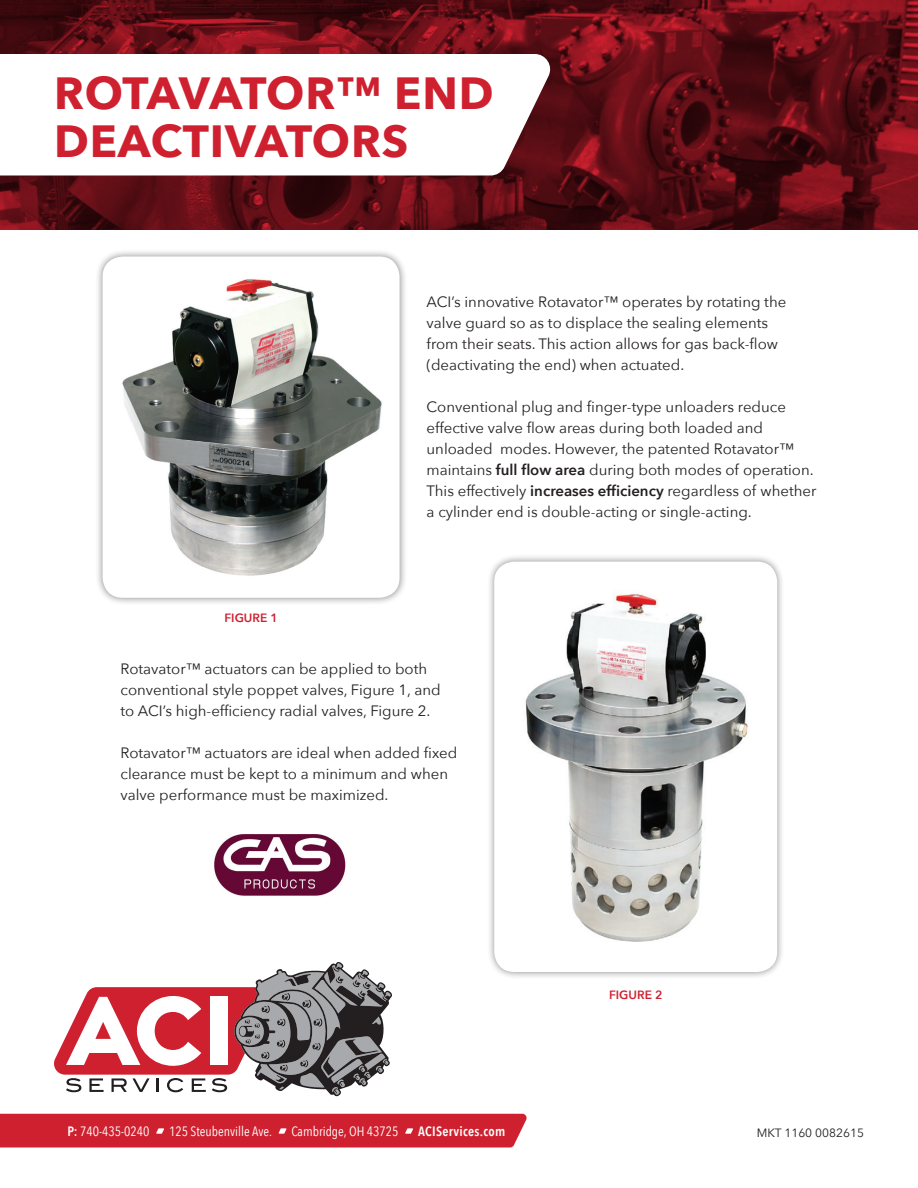
<style>
.page{position:relative;width:918px;height:1188px;background:#fff}
.page>*{position:absolute;margin:0;border:0;box-sizing:border-box;transform-origin:0 0}
.t1{font:700 45px/48px "Avenir Next";letter-spacing:.015em;color:#cf202f}
.t2{font:15px/21px "Avenir Next";color:#231f20}
.t3{font:13.5px "Avenir Next Condensed";color:#fff}
.t4{font:600 13.5px "Avenir Next Condensed";letter-spacing:.025em;color:#fff}
.t5{font:12px "Avenir Next";color:#231f20}
.t6{font:600 12px "Avenir Next";color:#cf202f}
.s1{font-weight:600}
</style>
<div class="page">
<img style="left:0;top:0;width:918px;height:230px">
<svg style="left:54px;top:962px;width:338px;height:135px"></svg>
<div style="left:0;top:1114px;width:527px;height:34px;background:#cf202f"></div>
<svg style="left:0;top:54px;width:554px;height:122px"></svg>
<div style="left:95px;top:249px;width:312px;height:357px;background:#231f20;opacity:.5"></div>
<div style="left:103px;top:256px;width:297px;height:342px;background:#fff;border-radius:20px"></div>
<img style="left:122px;top:279px;width:260px;height:297px">
<div style="left:486px;top:554px;width:299px;height:426px;background:#231f20;opacity:.5"></div>
<div style="left:494px;top:562px;width:283px;height:410px;background:#fff;border-radius:20px"></div>
<img style="left:525px;top:594px;width:223px;height:348px">
<img style="left:214px;top:834px;width:132px;height:62px">
<p class="t1" style="left:54px;top:68px;width:441px">ROTAVATOR™ END<br>DEACTIVATORS</p>
<p class="t6" style="left:224px;top:608px;width:55px">FIGURE 1</p>
<p class="t2" style="left:427px;top:290px;width:361px">ACI’s innovative Rotavator™ operates by rotating the valve guard so as to displace the sealing elements from their seats. This action allows for gas back-flow (deactivating the end) when actuated.</p>
<p class="t2" style="left:427px;top:395px;width:391px">Conventional plug and finger-type unloaders reduce effective valve flow areas during both loaded and unloaded modes. However, the patented Rotavator™ maintains <span class="s1">full flow area</span> during both modes of operation.<br>This effectively <span class="s1">increases efficiency</span> regardless of whether a cylinder end is double-acting or single-acting.</p>
<p class="t2" style="left:121px;top:657px;width:322px">Rotavator™ actuators can be applied to both conventional style poppet valves, Figure 1, and</p>
<p class="t2" style="left:121px;top:699px;width:311px">to ACI’s high-efficiency radial valves, Figure 2.</p>
<p class="t2" style="left:121px;top:741px;width:338px">Rotavator™ actuators are ideal when added fixed clearance must be kept to a minimum and when valve performance must be maximized.</p>
<p class="t6" style="left:609px;top:984px;width:55px">FIGURE 2</p>
<p class="t3" style="left:67px;top:1120px;width:84px"><span class="s1">P:</span> 740-435-0240</p>
<p class="t3" style="left:169px;top:1120px;width:104px">125 Steubenville Ave.</p>
<p class="t3" style="left:291px;top:1120px;width:109px">Cambridge, OH 43725</p>
<p class="t4" style="left:418px;top:1120px;width:89px">ACIServices.com</p>
<p class="t5" style="left:757px;top:1122px;width:109px">MKT 1160 0082615</p>
</div>
